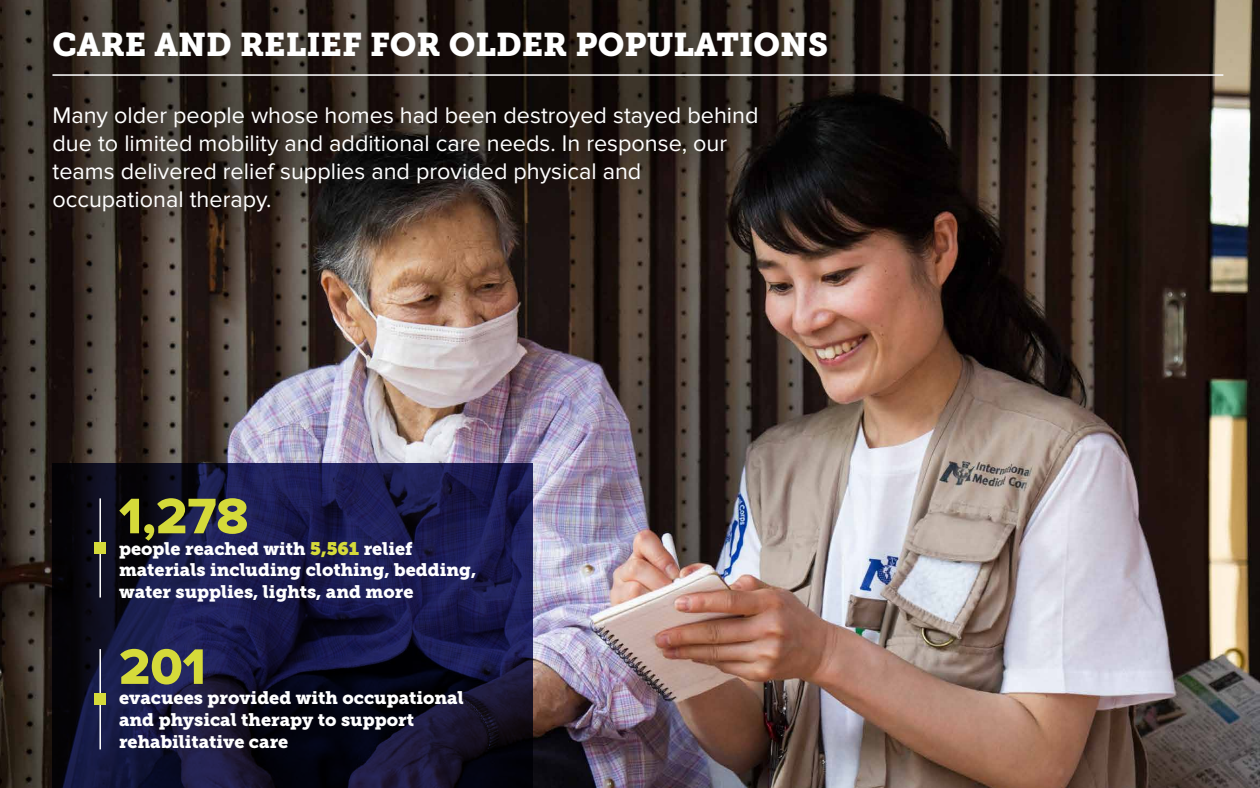
<style>
.page{position:relative;width:1260px;height:788px;background:#fff}
.page>*{position:absolute;margin:0;border:0;box-sizing:border-box;transform-origin:0 0}
.t1{font:51.75px "Proxima Nova Extrabld";color:#d5da3a}
.t2{font:32.62px "Museo Slab 900";color:#fff}
.t3{font:23.4px/28.1px "Proxima Nova";color:#fff}
.t4{font:18px/21.6px "Museo Slab 900";color:#fff}
.s1{font-family:"Museo Slab";color:#d5da3a}
</style>
<div class="page">
<img style="left:0;top:0;width:1260px;height:788px">
<svg style="left:52px;top:463px;width:481px;height:325px"></svg>
<hr style="left:52px;top:74px;width:1171px;height:2px;background:#fff">
<hr style="left:99px;top:498px;width:2px;height:99px;background:#fff">
<div style="left:95px;top:542px;width:11px;height:11px;background:#d5da3a"></div>
<hr style="left:99px;top:649px;width:2px;height:100px;background:#fff">
<div style="left:95px;top:693px;width:11px;height:11px;background:#d5da3a"></div>
<h2 class="t2" style="left:52px;top:25px;width:777px">CARE AND RELIEF FOR OLDER POPULATIONS</h2>
<p class="t3" style="left:52px;top:101px;width:708px">Many older people whose homes had been destroyed stayed behind due to limited mobility and additional care needs. In response, our teams delivered relief supplies and provided physical and occupational therapy.</p>
<h1 class="t1" style="left:119px;top:486px;width:131px">1,278</h1>
<p class="t4" style="left:119px;top:537px;width:359px">people reached with <span class="s1">5,561</span> relief materials including clothing, bedding, water supplies, lights, and more</p>
<h1 class="t1" style="left:119px;top:636px;width:88px">201</h1>
<p class="t4" style="left:119px;top:687px;width:346px">evacuees provided with occupational and physical therapy to support rehabilitative care</p>
</div>
